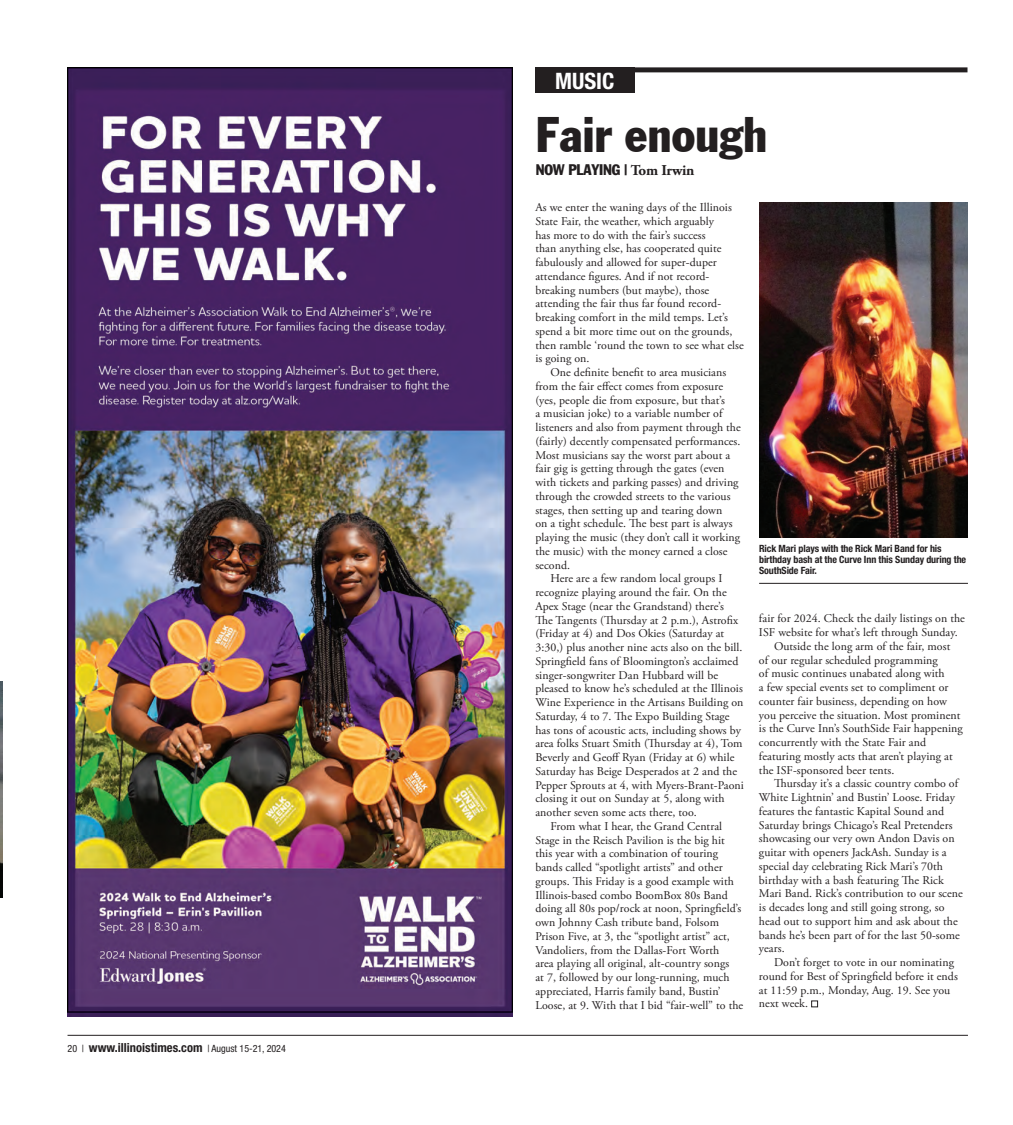
<style>
.page{position:relative;width:1013px;height:1125px;background:#fff}
.page>*{position:absolute;margin:0;border:0;box-sizing:border-box;transform-origin:0 0}
.Plain_Text{font:48.75px "Franklin Gothic Condensed";color:#231f20}
.t1{font:700 condensed 22.88px "Helvetica Neue";color:#fff}
.Plain_Text-2{font:15px "Franklin Gothic Condensed";letter-spacing:-.015em;color:#231f20}
.t2{font:700 condensed 12.5px "Helvetica Neue";color:#231f20}
.t3{font:11.88px/13.8px "Adobe Garamond Pro";letter-spacing:.005em;color:#231f20}
.t4{font:700 condensed 10px/11.2px "Helvetica Neue";letter-spacing:-.01em;color:#231f20}
.s1{font-weight:400;font-size:10px}
.s2{font-family:"Adobe Garamond Pro";font-weight:700}
</style>
<div class="page">
<hr style="left:68px;top:1035px;width:900px;height:1px;background:#231f20">
<div style="left:535px;top:67px;width:100px;height:26px;background:#231f20"></div>
<div style="left:535px;top:67px;width:432px;height:5px;background:#231f20"></div>
<div style="left:811px;top:1000px;width:7px;height:7px;border:1px solid #231f20"></div>
<hr style="left:759px;top:583px;width:209px;height:1px;background:#231f20">
<img style="left:68px;top:68px;width:444px;height:949px">
<img style="left:0;top:681px;width:3px;height:216px">
<img style="left:759px;top:202px;width:209px;height:335px">
<p class="t2" style="left:68px;top:1040px;width:220px"><span class="s1">20 |</span> www.illinoistimes.com <span class="s1">| August 15-21, 2024</span></p>
<p class="t1" style="left:555px;top:67px;width:61px">MUSIC</p>
<p class="Plain_Text" style="left:536px;top:105px;width:233px">Fair enough</p>
<p class="Plain_Text-2" style="left:536px;top:161px;width:160px">NOW PLAYING | <span class="s2">Tom Irwin</span></p>
<p class="t3" style="left:535px;top:201px;width:210px">As we enter the waning days of the Illinois State Fair, the weather, which arguably<br>has more to do with the fair’s success<br>than anything else, has cooperated quite fabulously and allowed for super-duper attendance figures. And if not record&shy;breaking numbers (but maybe), those attending the fair thus far found record&shy;breaking comfort in the mild temps. Let’s spend a bit more time out on the grounds, then ramble ‘round the town to see what else is going on.</p>
<p class="t3" style="left:535px;top:366px;width:207px;text-indent:15px">One definite benefit to area musicians from the fair effect comes from exposure (yes, people die from exposure, but that’s<br>a musician joke) to a variable number of listeners and also from payment through the (fairly) decently compensated performances.<br>Most musicians say the worst part about a fair gig is getting through the gates (even with tickets and parking passes) and driving through the crowded streets to the various stages, then setting up and tearing down<br>on a tight schedule. The best part is always playing the music (they don’t call it working the music) with the money earned a close second.</p>
<p class="t3" style="left:535px;top:572px;width:210px;text-indent:15px">Here are a few random local groups I recognize playing around the fair. On the Apex Stage (near the Grandstand) there’s The Tangents (Thursday at 2 p.m.), Astrofix (Friday at 4) and Dos Okies (Saturday at 3:30,) plus another nine acts also on the bill.<br>Springfield fans of Bloomington’s acclaimed singer-songwriter Dan Hubbard will be pleased to know he’s scheduled at the Illinois Wine Experience in the Artisans Building on Saturday, 4 to 7. The Expo Building Stage has tons of acoustic acts, including shows by area folks Stuart Smith (Thursday at 4), Tom Beverly and Geoff Ryan (Friday at 6) while Saturday has Beige Desperados at 2 and the Pepper Sprouts at 4, with Myers-Brant-Paoni closing it out on Sunday at 5, along with another seven some acts there, too.</p>
<p class="t3" style="left:535px;top:820px;width:209px;text-indent:15px">From what I hear, the Grand Central Stage in the Reisch Pavilion is the big hit this year with a combination of touring bands called “spotlight artists” and other groups. This Friday is a good example with Illinois-based combo BoomBox 80s Band doing all 80s pop/rock at noon, Springfield’s own Johnny Cash tribute band, Folsom Prison Five, at 3, the “spotlight artist” act, Vandoliers, from the Dallas-Fort Worth<br>area playing all original, alt-country songs<br>at 7, followed by our long-running, much appreciated, Harris family band, Bustin’ Loose, at 9. With that I bid “fair-well” to the</p>
<p class="t4" style="left:759px;top:542px;width:209px">Rick Mari plays with the Rick Mari Band for his birthday bash at the Curve Inn this Sunday during the<br>SouthSide Fair.</p>
<p class="t3" style="left:759px;top:612px;width:207px">fair for 2024. Check the daily listings on the<br>ISF website for what’s left through Sunday.</p>
<p class="t3" style="left:759px;top:640px;width:205px;text-indent:15px">Outside the long arm of the fair, most<br>of our regular scheduled programming<br>of music continues unabated along with<br>a few special events set to compliment or counter fair business, depending on how you perceive the situation. Most prominent is the Curve Inn’s SouthSide Fair happening concurrently with the State Fair and featuring mostly acts that aren’t playing at the ISF-sponsored beer tents.</p>
<p class="t3" style="left:759px;top:777px;width:205px;text-indent:15px">Thursday it’s a classic country combo of White Lightnin’ and Bustin’ Loose. Friday features the fantastic Kapital Sound and Saturday brings Chicago’s Real Pretenders showcasing our very own Andon Davis on guitar with openers JackAsh. Sunday is a special day celebrating Rick Mari’s 70th birthday with a bash featuring The Rick Mari Band. Rick’s contribution to our scene is decades long and still going strong, so head out to support him and ask about the bands he’s been part of for the last 50-some years.</p>
<p class="t3" style="left:759px;top:956px;width:200px;text-indent:15px">Don’t forget to vote in our nominating round for Best of Springfield before it ends at 11:59 p.m., Monday, Aug. 19. See you next week.</p>
</div>
